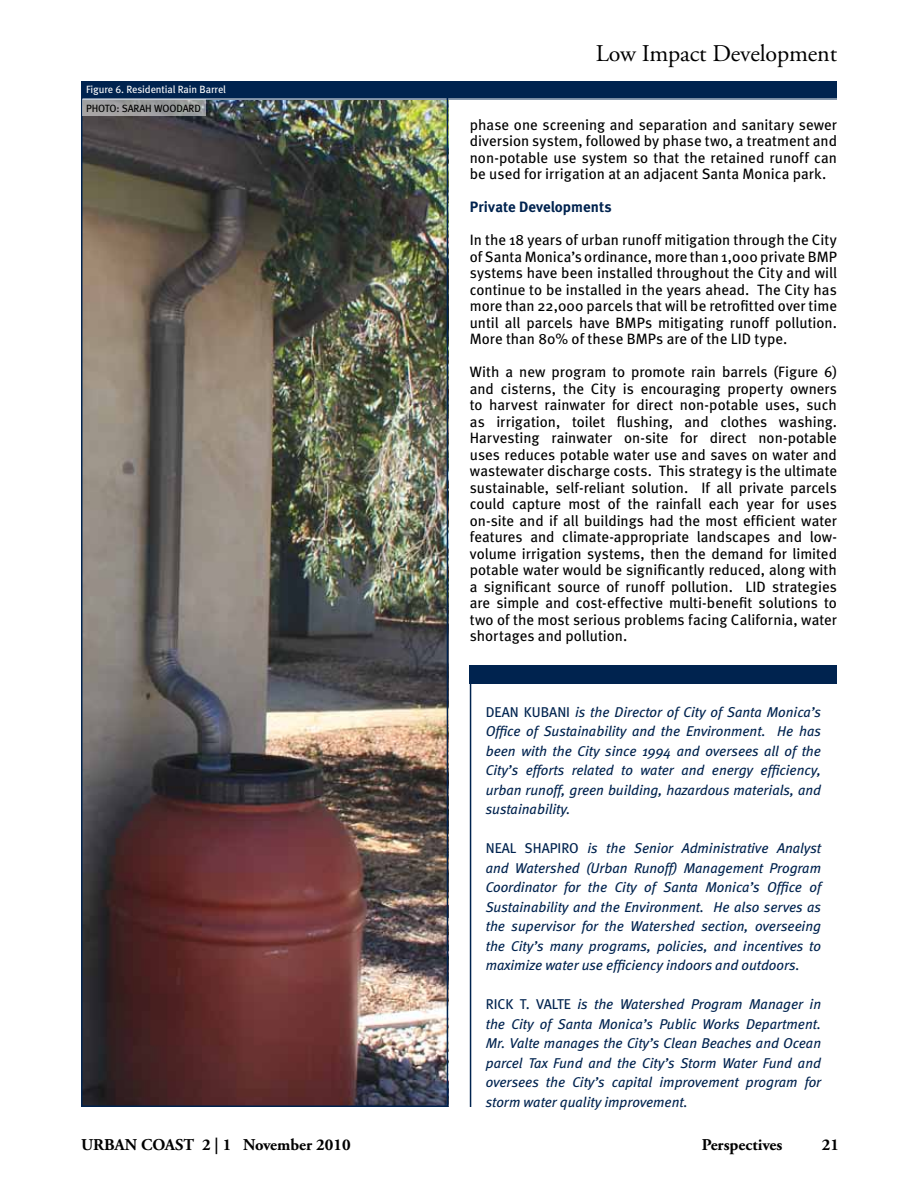
<style>
.page{position:relative;width:918px;height:1188px;background:#fff}
.page>*{position:absolute;margin:0;border:0;box-sizing:border-box;transform-origin:0 0}
.t1{font:24px "Adobe Garamond Pro";letter-spacing:-.005em;color:#000}
.t2{font:700 16.5px "Adobe Garamond Pro";color:#000}
.t3{font:15px/16.5px "Meta";letter-spacing:.005em;color:#000;text-align:justify}
.t4{font:700 15px "Meta";letter-spacing:.005em;color:#00234f}
.t5{font:italic 14.25px/19.5px "Meta";color:#00234f;text-align:justify}
.t6{font:14.25px "Meta";color:#00234f}
.t7{font:10.5px "Meta";letter-spacing:-.005em;color:#fff}
.t8{font:10.5px "Meta";letter-spacing:-.005em;color:#000}
.s1{font-style:normal}
</style>
<div class="page">
<img style="left:84px;top:100px;width:361px;height:1004px">
<div style="left:470px;top:665px;width:367px;height:18px;background:#00234f"></div>
<hr style="left:470px;top:666px;width:1px;height:441px;background:#00234f">
<div style="left:81px;top:81px;width:756px;height:18px;background:#00234f"></div>
<svg style="left:83px;top:99px;width:123px;height:17px;background:#9fa0a1"></svg>
<p class="t7" style="left:86px;top:83px;width:142px">Figure 6. Residential Rain Barrel</p>
<p class="t8" style="left:86px;top:102px;width:115px">Photo: sarah woodard</p>
<p class="t2" style="left:81px;top:1135px;width:271px">URBAN COAST 2 | 1 November 2010</p>
<h1 class="t1" style="left:596px;top:39px;width:243px">Low Impact Development</h1>
<p class="t3" style="left:470px;top:116px;width:369px">phase one screening and separation and sanitary sewer diversion system, followed by phase two, a treatment and non-potable use system so that the retained runoff can be used for irrigation at an adjacent Santa Monica park.</p>
<p class="t4" style="left:470px;top:198px;width:143px">Private Developments</p>
<p class="t3" style="left:470px;top:231px;width:369px">In the 18 years of urban runoff mitigation through the City of Santa Monica’s ordinance, more than 1,000 private BMP systems have been installed throughout the City and will continue to be installed in the years ahead. The City has more than 22,000 parcels that will be retrofitted over time until all parcels have BMPs mitigating runoff pollution.<br>More than 80% of these BMPs are of the LID type.</p>
<p class="t3" style="left:470px;top:363px;width:369px">With a new program to promote rain barrels (Figure 6) and cisterns, the City is encouraging property owners to harvest rainwater for direct non-potable uses, such as irrigation, toilet flushing, and clothes washing.<br>H arvesting rainwater on-site for direct non-potable uses reduces potable water use and saves on water and wastewater discharge costs. This strategy is the ultimate sustainable, self-reliant solution. If all private parcels could capture most of the rainfall each year for uses on-site and if all buildings had the most efficient water features and climate-appropriate landscapes and low&shy;volume irrigation systems, then the demand for limited potable water would be significantly reduced, along with a significant source of runoff pollution. LID strategies are simple and cost-effective multi-benefit solutions to two of the most serious problems facing California, water shortages and pollution.</p>
<p class="t5" style="left:486px;top:702px;width:337px;text-indent:72px"><span class="s1">ni</span> is the Director of City of Santa Monica’s Office of Sustainability and the Environment. He has been with the City since 1994 and oversees all of the City’s efforts related to water and energy efficiency, urban runoff, green building, hazardous materials, and sustainability.</p>
<p class="t5" style="left:486px;top:838px;width:337px"><span class="s1">N eal Shapi ro</span> is the Senior Administrative Analyst and Watershed (Urban Runoff) Management Program Coordinator for the City of Santa Monica’s Office of Sustainability and the Environment. He also serves as the supervisor for the Watershed section, overseeing the City’s many programs, policies, and incentives to maximize water use efficiency indoors and outdoors.</p>
<p class="t5" style="left:486px;top:994px;width:337px"><span class="s1">Ric k T. Valte</span> is the Watershed Program Manager in the City of Santa Monica’s Public Works Department.<br>Mr. Valte manages the City’s Clean Beaches and Ocean parcel Tax Fund and the City’s Storm Water Fund and oversees the City’s capital improvement program for storm water quality improvement.</p>
<p class="t6" style="left:486px;top:703px;width:48px">Dean Kuba</p>
<p class="t2" style="left:702px;top:1135px;width:82px">Perspectives</p>
<p class="t2" style="left:822px;top:1135px;width:19px">21</p>
</div>
